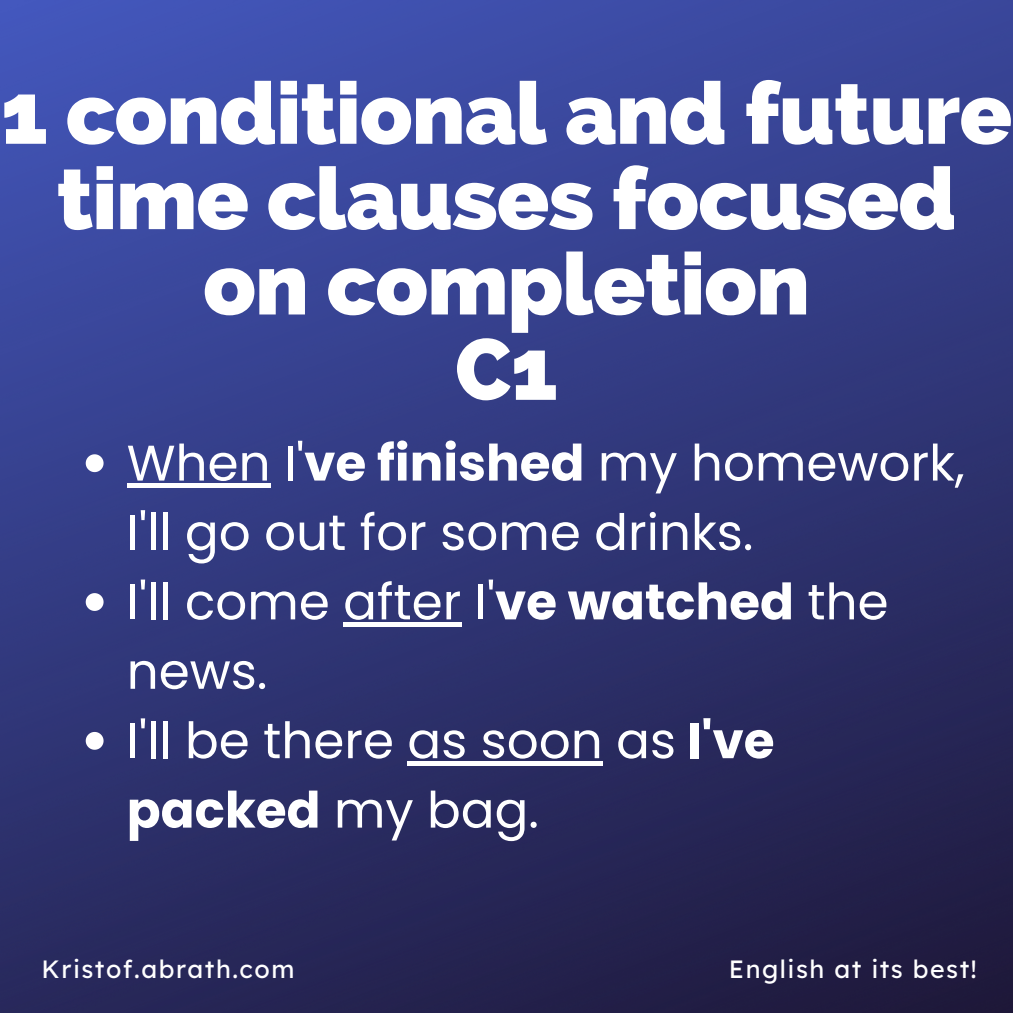
<style>
.page{position:relative;width:1013px;height:1013px;background:#fff}
.page>*{position:absolute;margin:0;border:0;box-sizing:border-box;transform-origin:0 0}
.t1{font:800 86.25px/85.2px "Raleway";letter-spacing:-.01em;color:#fff;text-align:center}
.t2{font:50px/69.4px "Poppins";color:#fff}
.t3{font:25px "Lexend Deca";letter-spacing:.06em;color:#fff}
.s1{font-weight:700}
</style>
<div class="page">
<img style="left:0;top:0;width:1012px;height:1012px">
<svg style="left:86px;top:454px;width:18px;height:18px"></svg>
<div style="left:127px;top:483px;width:143px;height:5px;background:#fff"></div>
<svg style="left:86px;top:593px;width:18px;height:18px"></svg>
<div style="left:343px;top:622px;width:118px;height:5px;background:#fff"></div>
<svg style="left:86px;top:732px;width:18px;height:17px"></svg>
<hr style="left:407px;top:761px;width:195px;height:4px;background:#fff">
<h1 class="t1" style="left:1px;top:71px;width:1012px">1 conditional and future time clauses focused on completion<br>C1</h1>
<p class="t2" style="left:127px;top:428px;width:839px">When I'<span class="s1">ve finished</span> my homework,<br>I'll go out for some drinks.<br>I'll come after I'<span class="s1">ve watched</span> the news.<br>I'll be there as soon as <span class="s1">I've packed</span> my bag.</p>
<p class="t3" style="left:42px;top:953px;width:254px">Kristof.abrath.com</p>
<p class="t3" style="left:729px;top:953px;width:249px">English at its best!</p>
</div>
